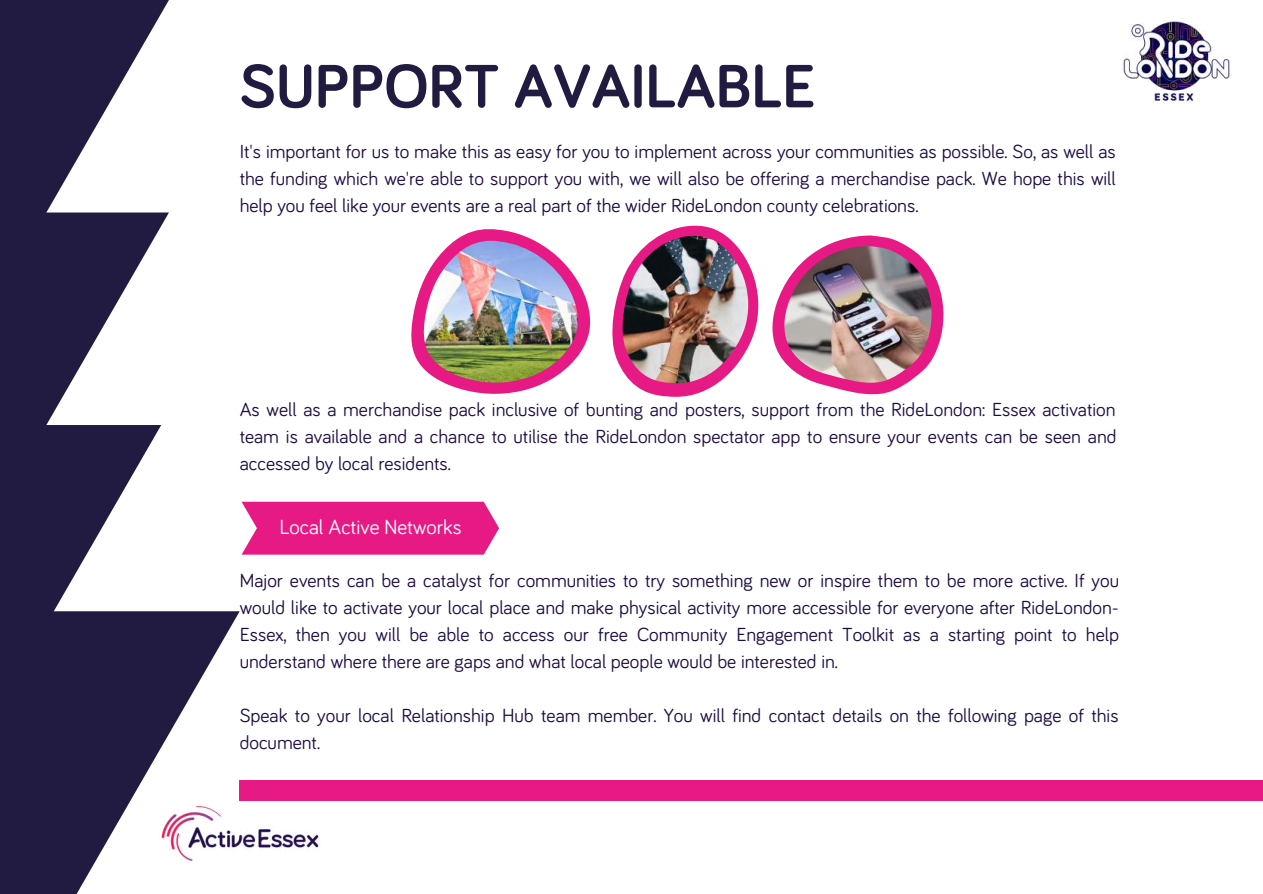
<style>
.page{position:relative;width:1263px;height:894px;background:#fff}
.page>*{position:absolute;margin:0;border:0;box-sizing:border-box;transform-origin:0 0}
.t1{font:700 63px "Bariol";color:#211b41}
.t2{font:21px "Bariol";color:#fefefd}
.t3{font:19.5px/27px "Bariol";color:#1e0b42;text-align:justify}
</style>
<div class="page">
<svg style="left:0;top:0;width:169px;height:212px;fill:#211b41"></svg>
<svg style="left:0;top:212px;width:169px;height:214px;fill:#211b41"></svg>
<svg style="left:0;top:425px;width:161px;height:186px;fill:#211b41"></svg>
<svg style="left:0;top:611px;width:240px;height:282px;fill:#211b41"></svg>
<img style="left:1123px;top:21px;width:107px;height:82px">
<svg style="left:772px;top:235px;width:172px;height:160px"></svg>
<svg style="left:612px;top:225px;width:147px;height:172px"></svg>
<svg style="left:411px;top:229px;width:180px;height:165px"></svg>
<div style="left:240px;top:779px;width:1023px;height:21px;background:#e71984"></div>
<img style="left:783px;top:246px;width:151px;height:136px">
<img style="left:618px;top:236px;width:136px;height:147px">
<img style="left:423px;top:241px;width:157px;height:141px">
<img style="left:158px;top:803px;width:161px;height:59px">
<svg style="left:242px;top:501px;width:257px;height:53px;background:#e8298c"></svg>
<h1 class="t1" style="left:240px;top:58px;width:577px">SUPPORT AVAILABLE</h1>
<p class="t3" style="left:240px;top:139px;width:878px">It's important for us to make this as easy for you to implement across your communities as possible. So, as well as the funding which we're able to support you with, we will also be offering a merchandise pack. We hope this will help you feel like your events are a real part of the wider RideLondon county celebrations.</p>
<p class="t3" style="left:240px;top:397px;width:878px">As well as a merchandise pack inclusive of bunting and posters, support from the RideLondon: Essex activation team is available and a chance to utilise the RideLondon spectator app to ensure your events can be seen and accessed by local residents.</p>
<p class="t2" style="left:279px;top:517px;width:184px">Local Active Networks</p>
<p class="t3" style="left:240px;top:567px;width:881px">Major events can be a catalyst for communities to try something new or inspire them to be more active. If you would like to activate your local place and make physical activity more accessible for everyone after RideLondon-Essex, then you will be able to access our free Community Engagement Toolkit as a starting point to help understand where there are gaps and what local people would be interested in.</p>
<p class="t3" style="left:240px;top:702px;width:880px">Speak to your local Relationship Hub team member. You will find contact details on the following page of this document.</p>
</div>
